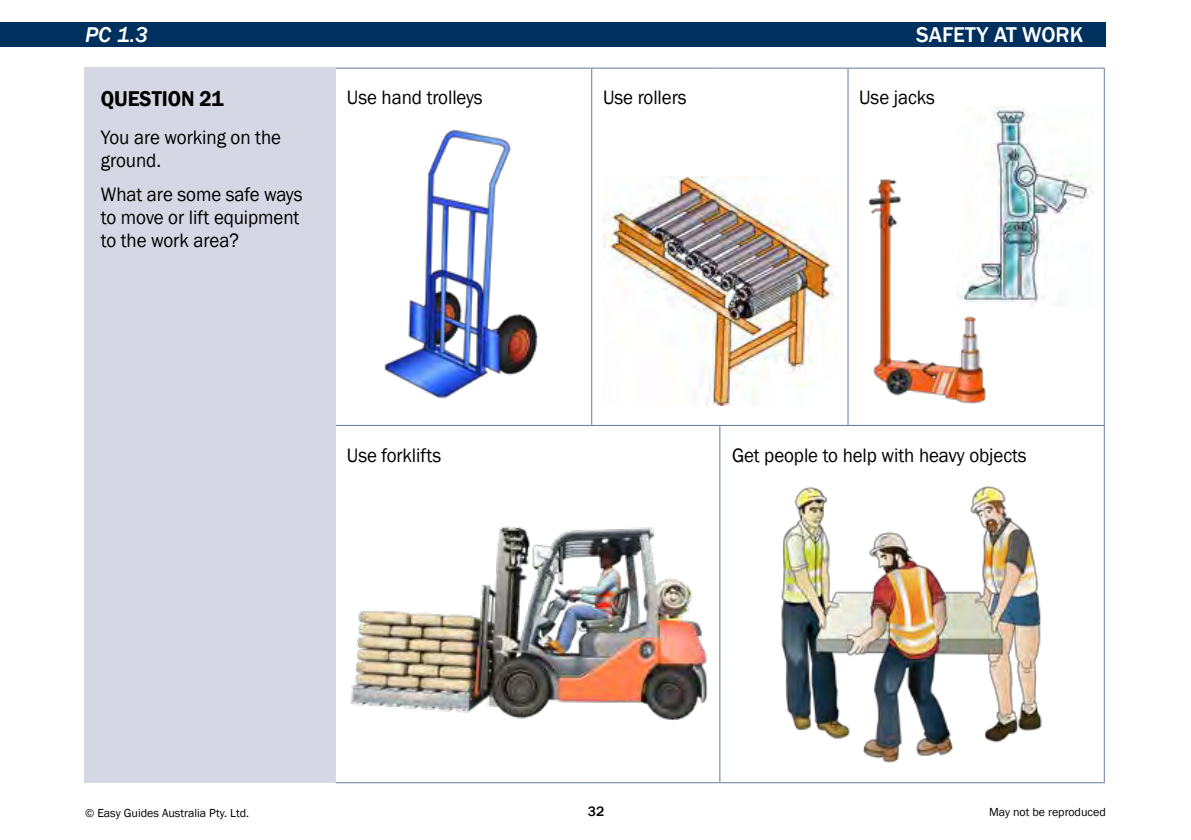
<style>
.page{position:relative;width:1191px;height:840px;background:#fff}
.page>*{position:absolute;margin:0;border:0;box-sizing:border-box;transform-origin:0 0}
.t1{font:500 22px "Franklin Gothic";color:#fff}
.t2{font:600 22px "Franklin Gothic";letter-spacing:-.005em;color:#000;scale:.95 1}
.t3{font:italic 500 22px "Franklin Gothic";color:#fff}
.t4{font:20px/22.8px "Franklin Gothic";letter-spacing:-.005em;color:#000;scale:.95 1}
.t5{font:500 14px "Franklin Gothic";color:#000}
.t6{font:12px "Franklin Gothic";color:#000}
</style>
<div class="page">
<div style="left:0;top:23px;width:1106px;height:24px;background:#00305e"></div>
<hr style="left:335px;top:68px;width:257px;height:1px;background:#687a9e">
<hr style="left:592px;top:68px;width:128px;height:1px;background:#687a9e">
<hr style="left:591px;top:69px;width:1px;height:355px;background:#687a9e">
<hr style="left:720px;top:68px;width:128px;height:1px;background:#687a9e">
<hr style="left:848px;top:68px;width:256px;height:1px;background:#687a9e">
<hr style="left:847px;top:69px;width:1px;height:355px;background:#687a9e">
<hr style="left:1103px;top:69px;width:1px;height:355px;background:#687a9e">
<hr style="left:335px;top:424px;width:257px;height:1px;background:#687a9e">
<hr style="left:592px;top:424px;width:128px;height:1px;background:#687a9e">
<hr style="left:720px;top:424px;width:128px;height:1px;background:#687a9e">
<hr style="left:719px;top:425px;width:1px;height:356px;background:#687a9e">
<hr style="left:848px;top:424px;width:256px;height:1px;background:#687a9e">
<hr style="left:1103px;top:425px;width:1px;height:356px;background:#687a9e">
<hr style="left:335px;top:781px;width:257px;height:1px;background:#687a9e">
<hr style="left:592px;top:781px;width:128px;height:1px;background:#687a9e">
<hr style="left:720px;top:781px;width:128px;height:1px;background:#687a9e">
<hr style="left:848px;top:781px;width:256px;height:1px;background:#687a9e">
<img style="left:384px;top:130px;width:154px;height:269px">
<img style="left:603px;top:176px;width:235px;height:229px">
<img style="left:992px;top:107px;width:101px;height:199px">
<img style="left:868px;top:179px;width:124px;height:225px">
<img style="left:350px;top:526px;width:358px;height:195px">
<img style="left:781px;top:485px;width:261px;height:278px">
<div style="left:84px;top:68px;width:251px;height:714px;background:#d5d8e4"></div>
<p class="t3" style="left:85px;top:22px;width:64px">PC 1.3</p>
<p class="t2" style="left:101px;top:85px;width:131px">QUESTION 21</p>
<p class="t4" style="left:101px;top:127px;width:191px">You are working on the ground.</p>
<p class="t4" style="left:101px;top:183px;width:214px">What are some safe ways to move or lift equipment to the work area?</p>
<p class="t1" style="left:916px;top:21px;width:168px">SAFETY AT WORK</p>
<p class="t4" style="left:347px;top:87px;width:144px">Use hand trolleys</p>
<p class="t4" style="left:603px;top:87px;width:90px">Use rollers</p>
<p class="t4" style="left:859px;top:87px;width:81px">Use jacks</p>
<p class="t4" style="left:347px;top:444px;width:101px">Use forklifts</p>
<p class="t4" style="left:732px;top:444px;width:312px">Get people to help with heavy objects</p>
<p class="t6" style="left:85px;top:805px;width:166px">© Easy Guides Australia Pty. Ltd.</p>
<p class="t5" style="left:588px;top:802px;width:18px">32</p>
<p class="t6" style="left:989px;top:804px;width:118px">May not be reproduced</p>
</div>
